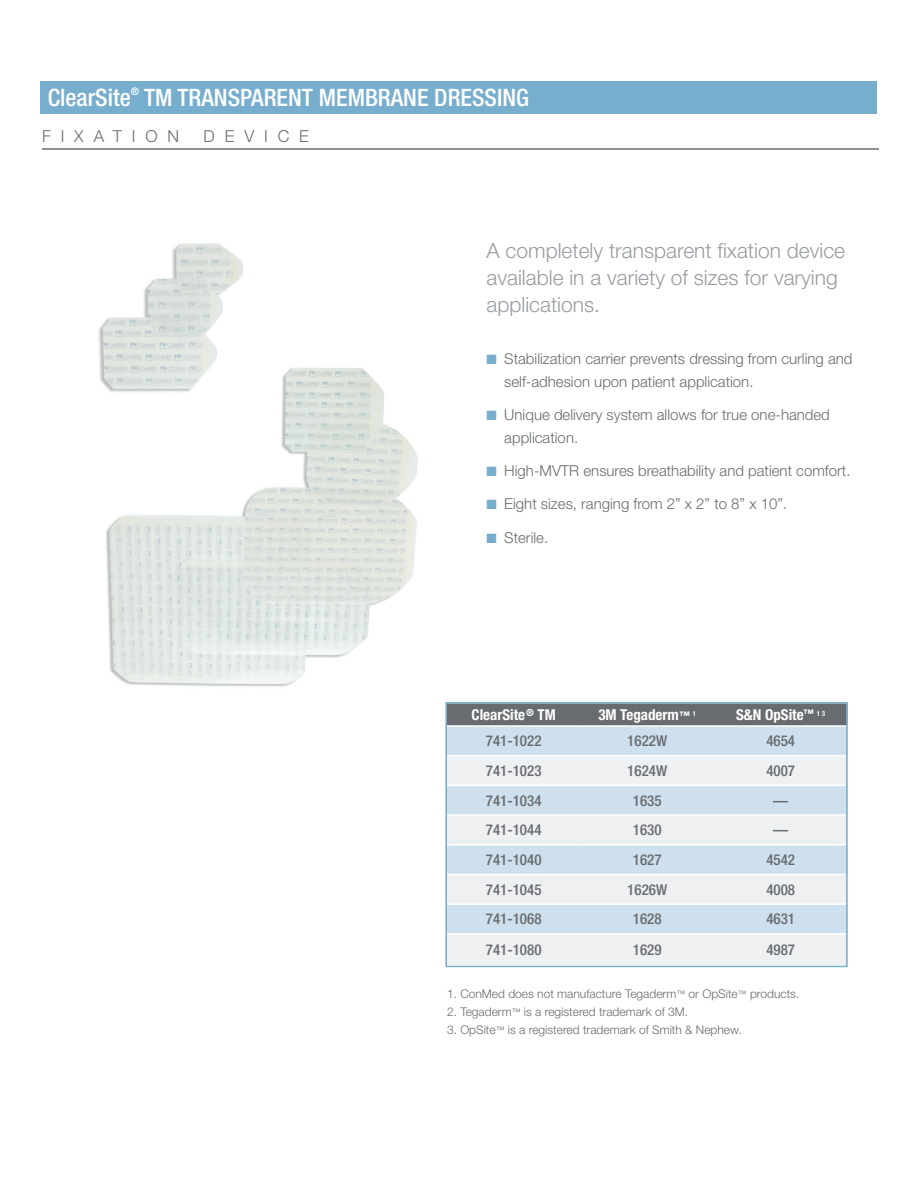
<style>
.page{position:relative;width:918px;height:1188px;background:#fff}
.page>*{position:absolute;margin:0;border:0;box-sizing:border-box;transform-origin:0 0}
.Headline{font:500 condensed 24px "Helvetica Neue LT Std";color:#fff}
.t1{font:300 21px/27px "Helvetica Neue LT Std";color:#989da2}
.Headline-2{font:300 16.5px "Helvetica Neue LT Std";letter-spacing:.6em;color:#686c70}
.t2{font:300 15px/22.5px "Helvetica Neue LT Std";color:#686c70}
.OrderCopy{font:500 condensed 15px "Helvetica Neue LT Std";color:#686c70}
.Body_Copy{font:700 condensed 15px "Helvetica Neue LT Std";color:#fff}
.Body_Copy-2{font:500 condensed 15px "Helvetica Neue LT Std";color:#686c70}
.Call_Outs{font:300 12px "Helvetica Neue LT Std";color:#686c70}
.Headline-3{font:500 condensed 10.5px "Helvetica Neue LT Std";color:#fff}
.s1{color:#78aecd}
.s2{font-size:10.5px}
.s3{font-size:9px}
</style>
<div class="page">
<img style="left:106px;top:368px;width:312px;height:319px">
<img style="left:98px;top:243px;width:151px;height:189px">
<div style="left:446px;top:703px;width:402px;height:262px;background:#eef0f2"></div>
<svg style="left:449px;top:705px;width:396px;height:50px;background:#a3afb8"></svg>
<svg style="left:449px;top:786px;width:396px;height:147px;fill:#cee0ed"></svg>
<hr style="left:447px;top:725px;width:133px;height:2px;background:#fff">
<hr style="left:580px;top:725px;width:134px;height:2px;background:#fff">
<hr style="left:714px;top:725px;width:134px;height:2px;background:#fff">
<hr style="left:447px;top:755px;width:133px;height:1px;background:#fff">
<hr style="left:580px;top:755px;width:134px;height:1px;background:#fff">
<hr style="left:714px;top:755px;width:133px;height:1px;background:#fff">
<hr style="left:447px;top:785px;width:133px;height:1px;background:#fff">
<hr style="left:580px;top:785px;width:134px;height:1px;background:#fff">
<hr style="left:714px;top:785px;width:133px;height:1px;background:#fff">
<hr style="left:447px;top:814px;width:133px;height:2px;background:#fff">
<hr style="left:580px;top:814px;width:134px;height:2px;background:#fff">
<hr style="left:714px;top:814px;width:133px;height:2px;background:#fff">
<hr style="left:447px;top:844px;width:133px;height:2px;background:#fff">
<hr style="left:580px;top:844px;width:134px;height:2px;background:#fff">
<hr style="left:714px;top:844px;width:133px;height:2px;background:#fff">
<hr style="left:447px;top:874px;width:133px;height:1px;background:#fff">
<hr style="left:580px;top:874px;width:134px;height:1px;background:#fff">
<hr style="left:714px;top:874px;width:133px;height:1px;background:#fff">
<hr style="left:447px;top:903px;width:133px;height:2px;background:#fff">
<hr style="left:580px;top:903px;width:134px;height:2px;background:#fff">
<hr style="left:714px;top:903px;width:133px;height:2px;background:#fff">
<hr style="left:447px;top:933px;width:133px;height:2px;background:#fff">
<hr style="left:580px;top:933px;width:134px;height:2px;background:#fff">
<hr style="left:714px;top:933px;width:133px;height:2px;background:#fff">
<div style="left:446px;top:702px;width:402px;height:265px;border:2px solid #78aecd"></div>
<div style="left:40px;top:81px;width:838px;height:32px;background:#78aecd"></div>
<hr style="left:42px;top:149px;width:837px;height:1px;background:#231f20">
<p class="Headline" style="left:48px;top:83px;width:85px">ClearSite</p>
<p class="Headline-3" style="left:131px;top:85px;width:10px">®</p>
<p class="Headline" style="left:144px;top:83px;width:386px">TM TRANSPARENT MEMBRANE DRESSING</p>
<p class="Headline-2" style="left:42px;top:126px;width:139px">FIXATION</p>
<p class="Headline-2" style="left:204px;top:126px;width:107px">DEVICE</p>
<p class="t1" style="left:487px;top:237px;width:360px">A completely transparent fixation device available in a variety of sizes for varying applications.</p>
<p class="t2" style="left:504px;top:348px;width:350px;text-indent:-18px"><span class="s1">■</span> Stabilization carrier prevents dressing from curling and self-adhesion upon patient application.</p>
<p class="t2" style="left:504px;top:403px;width:327px;text-indent:-18px"><span class="s1">■</span> Unique delivery system allows for true one-handed application.</p>
<p class="t2" style="left:487px;top:459px;width:365px"><span class="s1">■</span> High-MVTR ensures breathability and patient comfort.</p>
<p class="t2" style="left:487px;top:492px;width:302px"><span class="s1">■</span> Eight sizes, ranging from 2” x 2” to 8” x 10”.</p>
<p class="t2" style="left:487px;top:526px;width:63px"><span class="s1">■</span> Sterile.</p>
<p class="Body_Copy" style="left:472px;top:706px;width:86px">ClearSite<sup>®</sup> TM</p>
<p class="Body_Copy" style="left:598px;top:706px;width:99px">3M Tegaderm<span class="s2">™</span> <sup>1</sup></p>
<p class="Body_Copy" style="left:736px;top:706px;width:91px">S&amp;N OpSite<sup>™</sup> <sup>1</sup> <sup>3</sup></p>
<p class="OrderCopy" style="left:486px;top:732px;width:57px">741-1022</p>
<p class="OrderCopy" style="left:627px;top:732px;width:41px">1622W</p>
<p class="OrderCopy" style="left:766px;top:732px;width:30px">4654</p>
<p class="OrderCopy" style="left:486px;top:762px;width:57px">741-1023</p>
<p class="OrderCopy" style="left:627px;top:762px;width:41px">1624W</p>
<p class="OrderCopy" style="left:766px;top:762px;width:30px">4007</p>
<p class="OrderCopy" style="left:486px;top:791px;width:57px">741-1034</p>
<p class="OrderCopy" style="left:633px;top:791px;width:30px">1635</p>
<p class="OrderCopy" style="left:773px;top:791px;width:16px">—</p>
<p class="OrderCopy" style="left:486px;top:821px;width:57px">741-1044</p>
<p class="OrderCopy" style="left:633px;top:821px;width:30px">1630</p>
<p class="OrderCopy" style="left:773px;top:821px;width:16px">—</p>
<p class="OrderCopy" style="left:486px;top:851px;width:57px">741-1040</p>
<p class="OrderCopy" style="left:633px;top:851px;width:30px">1627</p>
<p class="OrderCopy" style="left:766px;top:851px;width:30px">4542</p>
<p class="OrderCopy" style="left:486px;top:880px;width:57px">741-1045</p>
<p class="Body_Copy-2" style="left:627px;top:880px;width:41px">1626W</p>
<p class="OrderCopy" style="left:766px;top:880px;width:30px">4008</p>
<p class="OrderCopy" style="left:486px;top:910px;width:57px">741-1068</p>
<p class="OrderCopy" style="left:633px;top:910px;width:30px">1628</p>
<p class="OrderCopy" style="left:766px;top:910px;width:30px">4631</p>
<p class="OrderCopy" style="left:486px;top:941px;width:57px">741-1080</p>
<p class="OrderCopy" style="left:633px;top:941px;width:30px">1629</p>
<p class="OrderCopy" style="left:766px;top:941px;width:30px">4987</p>
<p class="Call_Outs" style="left:447px;top:987px;width:354px">1. ConMed does not manufacture Tegaderm<span class="s3">™</span> or OpSite<span class="s3">™</span> products.</p>
<p class="Call_Outs" style="left:447px;top:1005px;width:243px">2. Tegaderm<span class="s3">™</span> is a registered trademark of 3M.</p>
<p class="Call_Outs" style="left:447px;top:1023px;width:296px">3. OpSite<span class="s3">™</span> is a registered trademark of Smith &amp; Nephew.</p>
</div>
